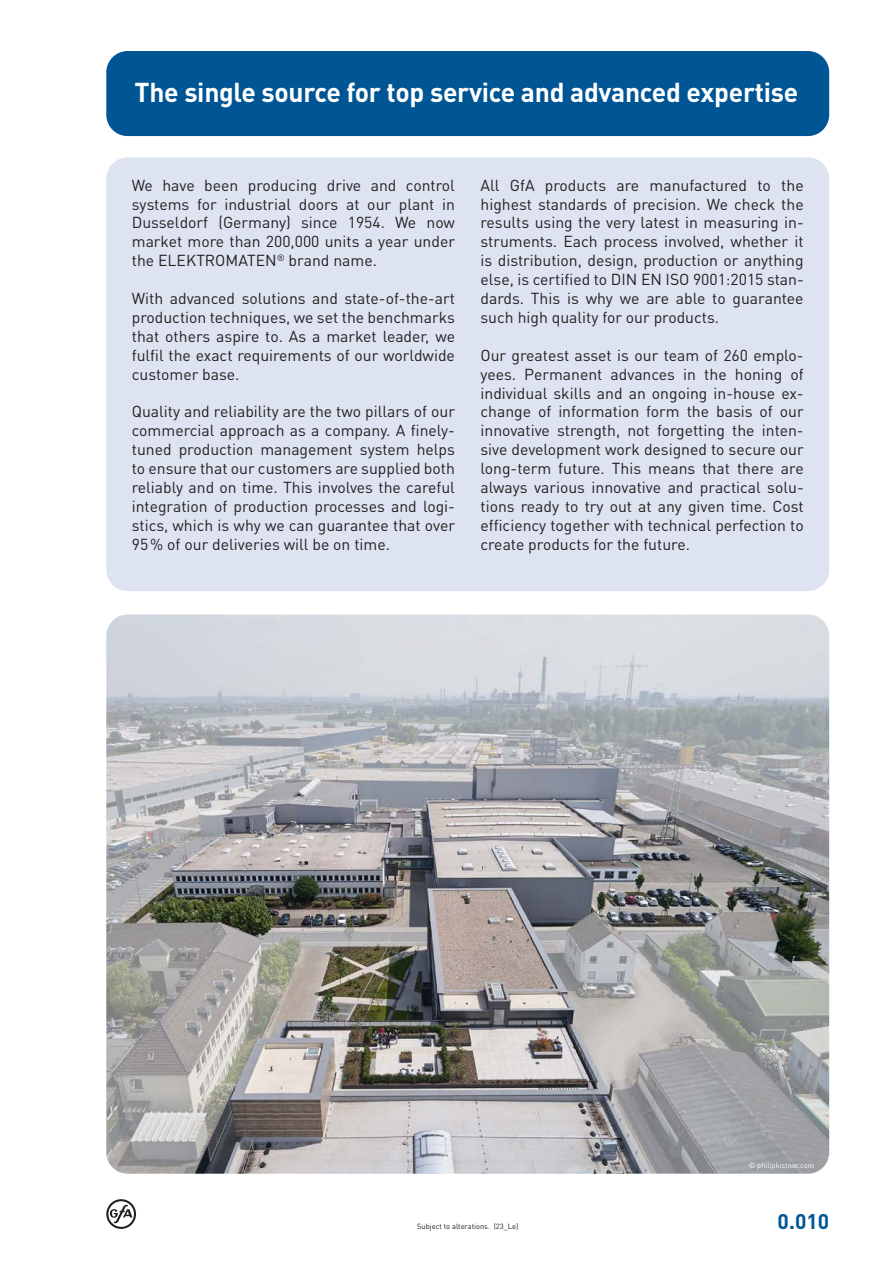
<style>
.page{position:relative;width:893px;height:1263px;background:#fff}
.page>*{position:absolute;margin:0;border:0;box-sizing:border-box;transform-origin:0 0}
.t1{font:700 27px "DIN Pro";letter-spacing:-.01em;color:#fff}
.t2{font:700 21px "DIN Pro";color:#005595}
.t3{font:15.75px/18.9px "DIN Pro";color:#231f20;text-align:justify}
.t4{font:7.5px "DIN Pro";color:#231f20}
.t5{font:7.5px "DIN Pro";color:#fff}
</style>
<div class="page">
<svg style="left:106px;top:1199px;width:30px;height:30px"></svg>
<div style="left:106px;top:51px;width:723px;height:85px;background:#005595;border-radius:21px"></div>
<div style="left:106px;top:157px;width:723px;height:434px;background:#dde3f0;border-radius:21px"></div>
<img style="left:106px;top:614px;width:723px;height:560px">
<h1 class="t1" style="left:135px;top:73px;width:665px">The single source for top service and advanced expertise</h1>
<p class="t3" style="left:132px;top:175px;width:325px">We have been producing drive and control systems for industrial doors at our plant in Dusseldorf (Germany) since 1954. We now market more than 200,000 units a year under the ELEKTROMATEN<sup>®</sup> brand name.</p>
<p class="t3" style="left:132px;top:288px;width:325px">With advanced solutions and state-of-the-art production techniques, we set the benchmarks that others aspire to. As a market leader, we fulfil the exact requirements of our worldwide customer base.</p>
<p class="t3" style="left:132px;top:402px;width:325px">Quality and reliability are the two pillars of our commercial approach as a company. A finely&shy;tuned production management system helps to ensure that our customers are supplied both reliably and on time. This involves the careful integration of production processes and logi&shy;stics, which is why we can guarantee that over 95% of our deliveries will be on time.</p>
<p class="t3" style="left:480px;top:175px;width:325px">All GfA products are manufactured to the highest standards of precision. We check the results using the very latest in measuring in&shy;struments. Each process involved, whether it is distribution, design, production or anything else, is certified to DIN EN ISO 9001:2015 stan&shy;dards. This is why we are able to guarantee such high quality for our products.</p>
<p class="t3" style="left:480px;top:345px;width:325px">Our greatest asset is our team of 260 emplo&shy;yees. Permanent advances in the honing of individual skills and an ongoing in-house ex&shy;change of information form the basis of our innovative strength, not forgetting the inten&shy;sive development work designed to secure our long-term future. This means that there are always various innovative and practical solu&shy;tions ready to try out at any given time. Cost efficiency together with technical perfection to create products for the future.</p>
<p class="t5" style="left:749px;top:1160px;width:67px">© philipkistner.com</p>
<p class="t4" style="left:417px;top:1221px;width:103px">Subject to alterations. (23_Le)</p>
<h2 class="t2" style="left:778px;top:1207px;width:53px">0.010</h2>
</div>
